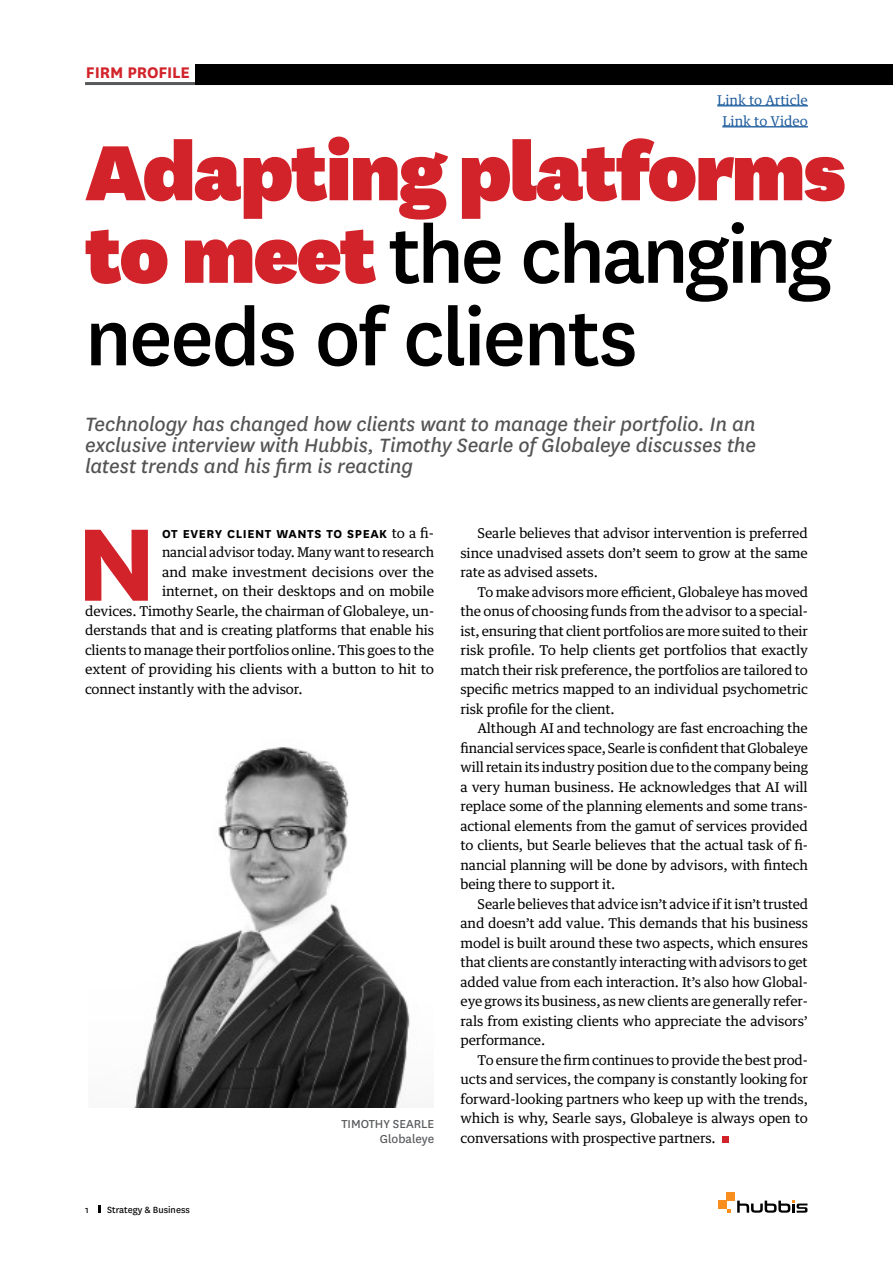
<style>
.page{position:relative;width:893px;height:1263px;background:#fff}
.page>*{position:absolute;margin:0;border:0;box-sizing:border-box;transform-origin:0 0}
.t1{font:700 120.45px "National";color:#d2232a}
.t2{font:900 91.5px "National";letter-spacing:-.03em;color:#d2232a}
.t3{font:500 90px/82.5px "National";letter-spacing:-.03em;color:#000}
.t4{font:italic 22.5px/21px "National";letter-spacing:-.01em;color:#545456;text-align:justify}
.t5{font:700 18px "National";letter-spacing:-.01em;color:#d2232a}
.t6{font:13.5px/19.5px "Guardian Text Egyp";letter-spacing:-.01em;color:#000;text-align:justify}
.t7{font:700 13.5px "National";letter-spacing:.04em;color:#000}
.t8{font:13.5px/21px "Guardian Text Egyp";color:#215e9e;text-align:center}
.t9{font:13.5px/15px "National";color:#58595b;text-align:right}
.t10{font:10.5px "National";color:#000}
.s1{font-weight:900;font-size:91.5px;color:#d2232a}
.s2{font-family:"Guardian Text Egyp";font-weight:400}
</style>
<div class="page">
<svg style="left:737px;top:1200px;width:70px;height:13px"></svg>
<div style="left:727px;top:1192px;width:8px;height:8px;background:#f78e1e"></div>
<div style="left:718px;top:1200px;width:9px;height:9px;background:#f78e1e"></div>
<div style="left:722px;top:1136px;width:6px;height:7px;background:#d2232a"></div>
<img style="left:134px;top:747px;width:276px;height:360px">
<hr style="left:717px;top:105px;width:91px;height:1px;background:#215e9e">
<hr style="left:722px;top:126px;width:86px;height:1px;background:#215e9e">
<svg style="left:98px;top:1205px;width:2px;height:8px"></svg>
<hr style="left:85px;top:82px;width:808px;height:3px;background:#58595b">
<div style="left:196px;top:64px;width:697px;height:21px;background:#000"></div>
<h3 class="t5" style="left:86px;top:59px;width:105px">FIRM PROFILE</h3>
<p class="t8" style="left:717px;top:88px;width:92px">Link to Article<br>Link to Video</p>
<h2 class="t2" style="left:85px;top:108px;width:763px">Adapting platforms</h2>
<h3 class="t3" style="left:85px;top:209px;width:749px"><span class="s1">to meet</span> the changing needs of clients</h3>
<h3 class="t4" style="left:85px;top:413px;width:672px">Technology has changed how clients want to manage their portfolio. In an exclusive interview with Hubbis, Timothy Searle of Globaleye discusses the latest trends and his firm is reacting</h3>
<h1 class="t1" style="left:76px;top:479px;width:83px">N</h1>
<p class="t7" style="left:162px;top:524px;width:274px">OT EVERY CLIENT WANTS TO SPEAK <span class="s2">to a fi-</span></p>
<p class="t6" style="left:162px;top:541px;width:274px">nancial advisor today. Many want to research</p>
<p class="t6" style="left:162px;top:561px;width:274px">and make investment decisions over the</p>
<p class="t6" style="left:162px;top:580px;width:274px">internet, on their desktops and on mobile</p>
<p class="t6" style="left:85px;top:600px;width:351px">devices. Timothy Searle, the chairman of Globaleye, un-</p>
<p class="t6" style="left:85px;top:619px;width:351px">derstands that and is creating platforms that enable his</p>
<p class="t6" style="left:85px;top:639px;width:351px">clients to manage their portfolios online. This goes to the</p>
<p class="t6" style="left:85px;top:658px;width:351px">extent of providing his clients with a button to hit to</p>
<p class="t6" style="left:85px;top:678px;width:219px">connect instantly with the advisor.</p>
<p class="t10" style="left:85px;top:1202px;width:5px">1</p>
<p class="t10" style="left:107px;top:1202px;width:84px">Strategy &amp; Business</p>
<p class="t9" style="left:341px;top:1116px;width:94px">TIMOTHY SEARLE<br>Globaleye</p>
<p class="t6" style="left:460px;top:522px;width:349px;text-indent:17px">Searle believes that advisor intervention is preferred since unadvised assets don’t seem to grow at the same rate as advised assets.</p>
<p class="t6" style="left:460px;top:581px;width:349px;text-indent:17px">To make advisors more efficient, Globaleye has moved the onus of choosing funds from the advisor to a special&shy;ist, ensuring that client portfolios are more suited to their risk profile. To help clients get portfolios that exactly match their risk preference, the portfolios are tailored to specific metrics mapped to an individual psychometric risk profile for the client.</p>
<p class="t6" style="left:460px;top:717px;width:349px;text-indent:17px">Although AI and technology are fast encroaching the financial services space, Searle is confident that Globaleye will retain its industry position due to the company being a very human business. He acknowledges that AI will replace some of the planning elements and some trans&shy;actional elements from the gamut of services provided to clients, but Searle believes that the actual task of fi&shy;nancial planning will be done by advisors, with fintech being there to support it.</p>
<p class="t6" style="left:460px;top:893px;width:349px;text-indent:17px">Searle believes that advice isn’t advice if it isn’t trusted and doesn’t add value. This demands that his business model is built around these two aspects, which ensures that clients are constantly interacting with advisors to get added value from each interaction. It’s also how Global&shy;eye grows its business, as new clients are generally refer&shy;rals from existing clients who appreciate the advisors’ performance.</p>
<p class="t6" style="left:460px;top:1049px;width:349px;text-indent:17px">To ensure the firm continues to provide the best prod&shy;ucts and services, the company is constantly looking for forward-looking partners who keep up with the trends, which is why, Searle says, Globaleye is always open to conversations with prospective partners.</p>
</div>
